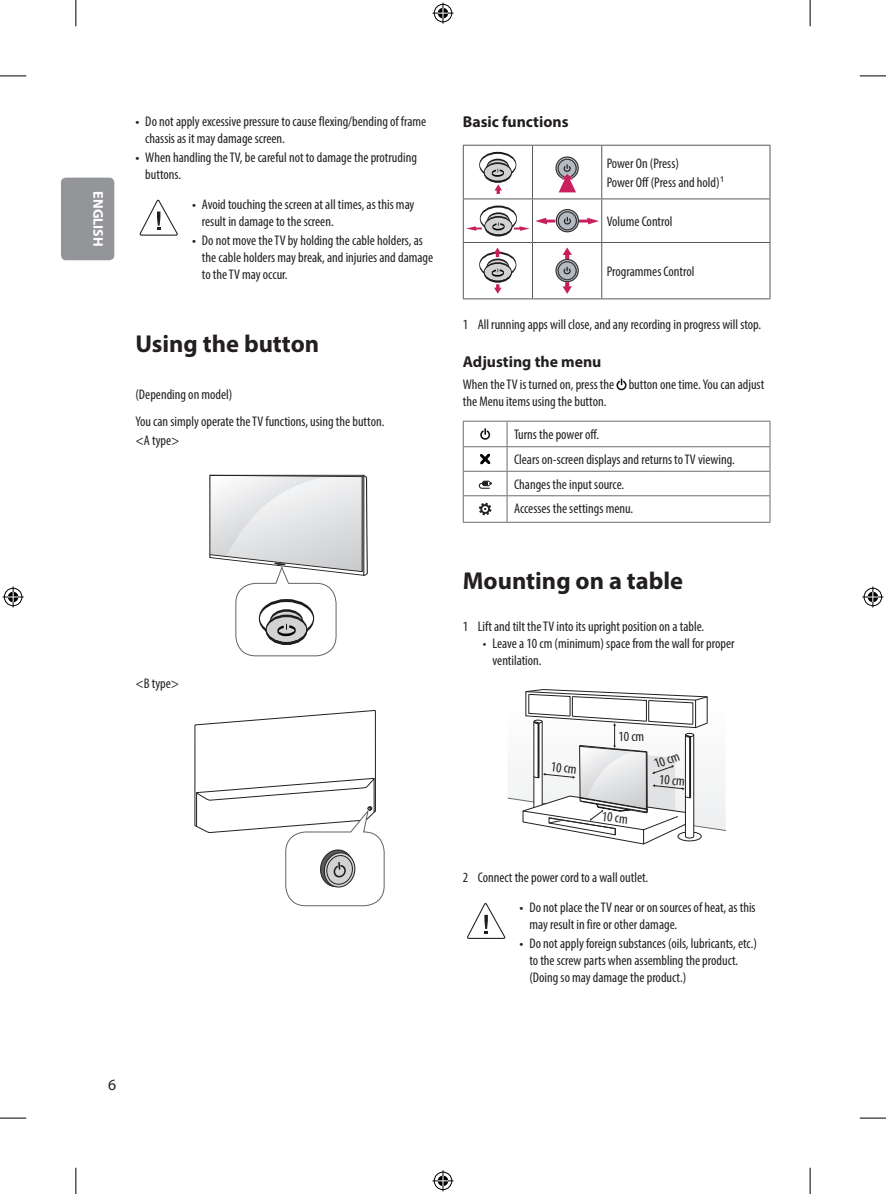
<style>
.page{position:relative;width:886px;height:1194px;background:#fff}
.page>*{position:absolute;margin:0;border:0;box-sizing:border-box;transform-origin:0 0}
.Title1{font:700 24.5px "Myriad Pro";color:#231f20}
.Title3{font:700 15.75px "Myriad Pro";color:#231f20}
.t1{font:15.75px "Myriad Pro";color:#231f20}
.Body{font:condensed 14px/16.8px "Myriad Pro";color:#231f20}
.Empty{font:condensed 14px "Myriad Pro";color:#231f20}
.t2{font:700 14px "Myriad Pro";color:#fff}
.s1{font-family:"LG Smart";font-stretch:normal}
</style>
<div class="page">
<div style="left:61px;top:178px;width:53px;height:82px;background:#939598;border-radius:5px"></div>
<svg style="left:140px;top:200px;width:38px;height:36px"></svg>
<svg style="left:209px;top:474px;width:159px;height:182px"></svg>
<svg style="left:194px;top:710px;width:191px;height:196px"></svg>
<hr style="left:463px;top:145px;width:69px;height:1px;background:#57585a">
<hr style="left:463px;top:146px;width:1px;height:52px;background:#57585a">
<hr style="left:532px;top:145px;width:70px;height:1px;background:#57585a">
<hr style="left:532px;top:146px;width:1px;height:52px;background:#57585a">
<hr style="left:602px;top:145px;width:168px;height:1px;background:#57585a">
<hr style="left:601px;top:146px;width:1px;height:52px;background:#57585a">
<hr style="left:769px;top:146px;width:1px;height:52px;background:#57585a">
<hr style="left:463px;top:198px;width:69px;height:1px;background:#57585a">
<hr style="left:463px;top:199px;width:1px;height:43px;background:#57585a">
<hr style="left:532px;top:198px;width:70px;height:1px;background:#57585a">
<hr style="left:532px;top:199px;width:1px;height:43px;background:#57585a">
<hr style="left:602px;top:198px;width:168px;height:1px;background:#57585a">
<hr style="left:601px;top:199px;width:1px;height:43px;background:#57585a">
<hr style="left:769px;top:199px;width:1px;height:43px;background:#57585a">
<hr style="left:463px;top:242px;width:69px;height:1px;background:#57585a">
<hr style="left:463px;top:243px;width:1px;height:55px;background:#57585a">
<hr style="left:532px;top:242px;width:70px;height:1px;background:#57585a">
<hr style="left:532px;top:243px;width:1px;height:55px;background:#57585a">
<hr style="left:602px;top:242px;width:168px;height:1px;background:#57585a">
<hr style="left:601px;top:243px;width:1px;height:55px;background:#57585a">
<hr style="left:769px;top:243px;width:1px;height:55px;background:#57585a">
<hr style="left:463px;top:298px;width:69px;height:1px;background:#57585a">
<hr style="left:532px;top:298px;width:70px;height:1px;background:#57585a">
<hr style="left:602px;top:298px;width:168px;height:1px;background:#57585a">
<div style="left:479px;top:152px;width:37px;height:25px;border:1px solid #201d1e;border-radius:50%"></div>
<svg style="left:487px;top:159px;width:22px;height:15px"></svg>
<div style="left:486px;top:159px;width:23px;height:16px;border:1px solid #201d1e;border-radius:50%"></div>
<svg style="left:484px;top:163px;width:27px;height:19px"></svg>
<div style="left:484px;top:163px;width:28px;height:19px;border:1px solid #201d1e;border-radius:50%"></div>
<svg style="left:483px;top:167px;width:29px;height:27px"></svg>
<svg style="left:556px;top:157px;width:22px;height:22px"></svg>
<div style="left:555px;top:156px;width:24px;height:24px;border:1px solid #323436;border-radius:50%"></div>
<svg style="left:558px;top:159px;width:18px;height:18px"></svg>
<div style="left:557px;top:159px;width:20px;height:19px;border:1px solid #323436;border-radius:50%"></div>
<svg style="left:559px;top:163px;width:17px;height:29px"></svg>
<div style="left:480px;top:206px;width:37px;height:25px;border:1px solid #201d1e;border-radius:50%"></div>
<svg style="left:488px;top:213px;width:21px;height:15px"></svg>
<div style="left:487px;top:213px;width:23px;height:15px;border:1px solid #201d1e;border-radius:50%"></div>
<div style="left:484px;top:216px;width:29px;height:20px;border:1px solid #201d1e;border-radius:50%"></div>
<svg style="left:556px;top:210px;width:22px;height:22px"></svg>
<div style="left:556px;top:209px;width:23px;height:23px;border:1px solid #323436;border-radius:50%"></div>
<svg style="left:558px;top:212px;width:18px;height:18px"></svg>
<div style="left:558px;top:211px;width:19px;height:19px;border:1px solid #323436;border-radius:50%"></div>
<svg style="left:563px;top:216px;width:8px;height:9px"></svg>
<svg style="left:466px;top:218px;width:90px;height:18px"></svg>
<svg style="left:578px;top:218px;width:21px;height:6px"></svg>
<div style="left:479px;top:252px;width:37px;height:25px;border:1px solid #201d1e;border-radius:50%"></div>
<svg style="left:487px;top:259px;width:22px;height:15px"></svg>
<div style="left:486px;top:259px;width:23px;height:16px;border:1px solid #201d1e;border-radius:50%"></div>
<svg style="left:484px;top:263px;width:27px;height:18px"></svg>
<div style="left:484px;top:262px;width:28px;height:20px;border:1px solid #201d1e;border-radius:50%"></div>
<svg style="left:494px;top:247px;width:7px;height:10px"></svg>
<svg style="left:483px;top:267px;width:29px;height:27px"></svg>
<svg style="left:556px;top:259px;width:22px;height:23px"></svg>
<div style="left:555px;top:259px;width:24px;height:23px;border:1px solid #323436;border-radius:50%"></div>
<svg style="left:558px;top:262px;width:18px;height:18px"></svg>
<div style="left:557px;top:261px;width:20px;height:19px;border:1px solid #323436;border-radius:50%"></div>
<svg style="left:563px;top:266px;width:8px;height:9px"></svg>
<svg style="left:562px;top:247px;width:10px;height:12px"></svg>
<svg style="left:562px;top:282px;width:10px;height:12px"></svg>
<svg style="left:616px;top:378px;width:10px;height:12px"></svg>
<hr style="left:463px;top:421px;width:44px;height:1px;background:#6c6d70">
<hr style="left:507px;top:421px;width:263px;height:1px;background:#6c6d70">
<hr style="left:463px;top:446px;width:44px;height:1px;background:#6c6d70">
<hr style="left:507px;top:446px;width:263px;height:1px;background:#6c6d70">
<hr style="left:463px;top:471px;width:44px;height:1px;background:#6c6d70">
<hr style="left:507px;top:471px;width:263px;height:1px;background:#6c6d70">
<hr style="left:463px;top:495px;width:44px;height:1px;background:#6c6d70">
<svg style="left:463px;top:421px;width:1px;height:101px"></svg>
<hr style="left:507px;top:495px;width:263px;height:1px;background:#6c6d70">
<svg style="left:507px;top:421px;width:1px;height:101px"></svg>
<svg style="left:769px;top:421px;width:1px;height:101px"></svg>
<hr style="left:463px;top:522px;width:44px;height:1px;background:#6c6d70">
<hr style="left:507px;top:522px;width:263px;height:1px;background:#6c6d70">
<svg style="left:480px;top:428px;width:10px;height:12px"></svg>
<svg style="left:480px;top:453px;width:11px;height:12px"></svg>
<svg style="left:478px;top:481px;width:14px;height:8px"></svg>
<svg style="left:479px;top:502px;width:12px;height:13px"></svg>
<svg style="left:508px;top:689px;width:218px;height:156px"></svg>
<svg style="left:467px;top:903px;width:38px;height:36px"></svg>
<svg style="left:0;top:76px;width:26px;height:1px"></svg>
<svg style="left:860px;top:76px;width:26px;height:1px"></svg>
<svg style="left:0;top:1117px;width:26px;height:1px"></svg>
<svg style="left:860px;top:1117px;width:26px;height:1px"></svg>
<svg style="left:76px;top:0;width:1px;height:26px"></svg>
<svg style="left:76px;top:1167px;width:1px;height:26px"></svg>
<svg style="left:810px;top:0;width:1px;height:26px"></svg>
<svg style="left:810px;top:1167px;width:1px;height:26px"></svg>
<svg style="left:432px;top:3px;width:21px;height:21px"></svg>
<svg style="left:432px;top:1170px;width:21px;height:21px"></svg>
<svg style="left:3px;top:586px;width:21px;height:21px"></svg>
<svg style="left:862px;top:586px;width:21px;height:21px"></svg>
<p class="t2" style="left:107px;top:191px;width:57px;rotate:90deg">ENGLISH</p>
<p class="Body" style="left:145px;top:113px;width:283px;text-indent:-10px"><span class="s1">•</span> Do not apply excessive pressure to cause flexing/bending of frame chassis as it may damage screen.</p>
<p class="Body" style="left:145px;top:149px;width:273px;text-indent:-10px"><span class="s1">•</span> When handling the TV, be careful not to damage the protruding buttons.</p>
<p class="Body" style="left:202px;top:196px;width:214px;text-indent:-10px"><span class="s1">•</span> Avoid touching the screen at all times, as this may result in damage to the screen.</p>
<p class="Body" style="left:202px;top:232px;width:233px;text-indent:-10px"><span class="s1">•</span> Do not move the TV by holding the cable holders, as the cable holders may break, and injuries and damage to the TV may occur.</p>
<p class="Title1" style="left:135px;top:328px;width:185px">Using the button</p>
<p class="Empty" style="left:135px;top:386px;width:99px">(Depending on model)</p>
<p class="Body" style="left:135px;top:412px;width:250px">You can simply operate the TV functions, using the button.</p>
<p class="Body" style="left:135px;top:431px;width:46px">&lt;A type&gt;</p>
<p class="Body" style="left:135px;top:674px;width:45px">&lt;B type&gt;</p>
<p class="Title3" style="left:463px;top:112px;width:107px">Basic functions</p>
<p class="Body" style="left:607px;top:154px;width:74px">Power On (Press)</p>
<p class="Body" style="left:607px;top:174px;width:119px">Power Off (Press and hold)<sup>1</sup></p>
<p class="Body" style="left:607px;top:213px;width:67px">Volume Control</p>
<p class="Body" style="left:607px;top:263px;width:89px">Programmes Control</p>
<p class="Body" style="left:463px;top:315px;width:300px">1 All running apps will close, and any recording in progress will stop.</p>
<p class="Title3" style="left:463px;top:352px;width:140px">Adjusting the menu</p>
<p class="Body" style="left:463px;top:376px;width:303px">When the TV is turned on, press the button one time. You can adjust the Menu items using the button.</p>
<p class="Body" style="left:514px;top:425px;width:86px">Turns the power off.</p>
<p class="Body" style="left:514px;top:451px;width:222px">Clears on-screen displays and returns to TV viewing.</p>
<p class="Body" style="left:514px;top:475px;width:112px">Changes the input source.</p>
<p class="Body" style="left:514px;top:500px;width:121px">Accesses the settings menu.</p>
<p class="Title1" style="left:463px;top:565px;width:222px">Mounting on a table</p>
<p class="Body" style="left:463px;top:617px;width:243px">1 Lift and tilt the TV into its upright position on a table.</p>
<p class="Body" style="left:493px;top:634px;width:244px;text-indent:-10px">• Leave a 10 cm (minimum) space from the wall for proper ventilation.</p>
<p class="Body" style="left:552px;top:758px;width:27px;rotate:6deg">10 cm</p>
<p class="Body" style="left:618px;top:728px;width:27px">10 cm</p>
<p class="Body" style="left:652px;top:756px;width:27px;rotate:-20deg">10 cm</p>
<p class="Body" style="left:660px;top:770px;width:27px;rotate:5deg">10 cm</p>
<p class="Body" style="left:603px;top:807px;width:27px;rotate:6deg">10 cm</p>
<p class="Body" style="left:463px;top:869px;width:187px">2 Connect the power cord to a wall outlet.</p>
<p class="Body" style="left:529px;top:899px;width:228px;text-indent:-10px"><span class="s1">•</span> Do not place the TV near or on sources of heat, as this may result in fire or other damage.</p>
<p class="Body" style="left:529px;top:935px;width:229px;text-indent:-10px"><span class="s1">•</span> Do not apply foreign substances (oils, lubricants, etc.) to the screw parts when assembling the product. (Doing so may damage the product.)</p>
<p class="t1" style="left:108px;top:1075px;width:10px">6</p>
</div>
